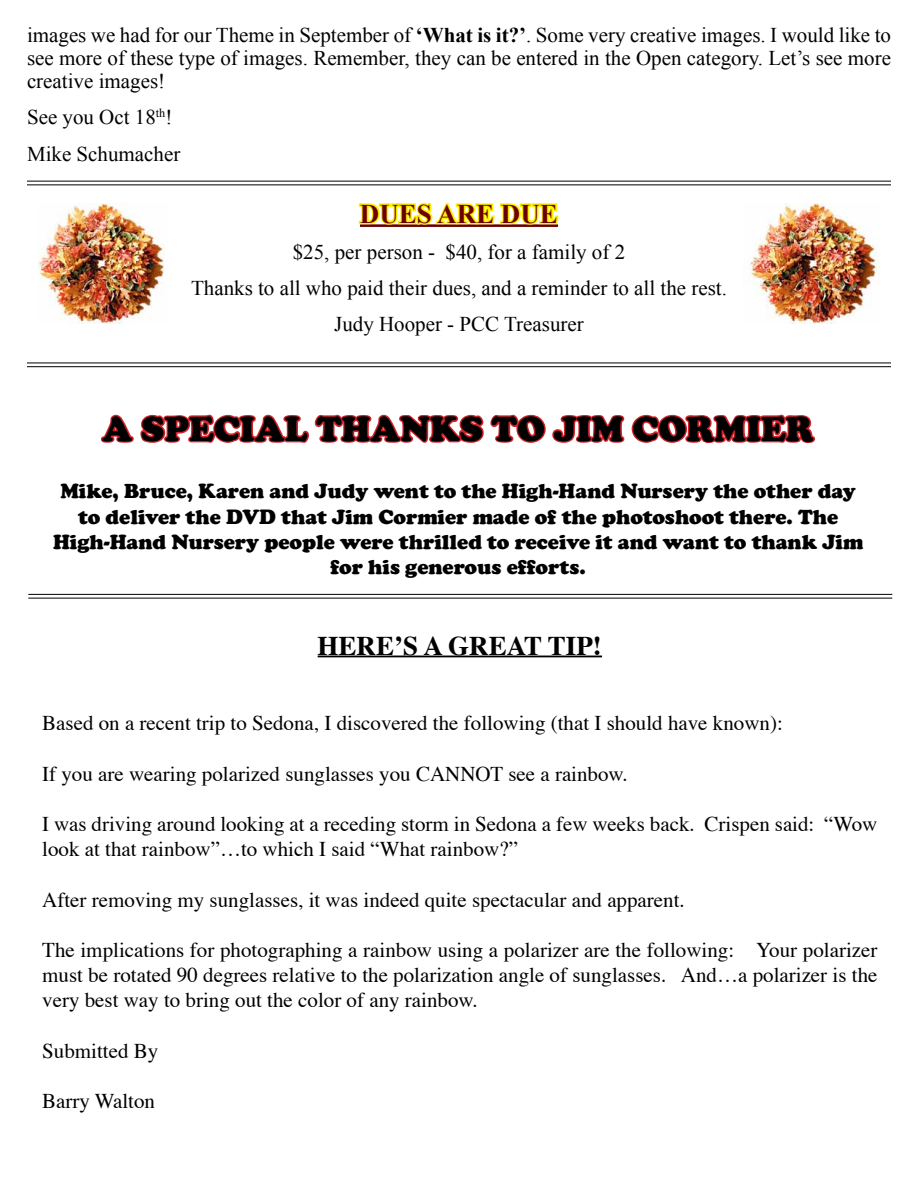
<style>
.page{position:relative;width:918px;height:1188px;background:#fff}
.page>*{position:absolute;margin:0;border:0;box-sizing:border-box;transform-origin:0 0}
.t1{font:900 36px "Cooper";color:#000}
.t2{font:700 27px "Times";color:#000}
.t3{font:700 27px "Times New Roman";color:#6a0000}
.t4{font:21px/25.2px "Times";color:#000}
.t5{font:21px/23.1px "Times New Roman";color:#000;text-align:justify}
.t6{font:900 21px/25.2px "Cooper";color:#000;text-align:center}
.s1{font-weight:700}
</style>
<div class="page">
<hr style="left:27px;top:181px;width:864px;height:1px;background:#000">
<hr style="left:27px;top:184px;width:864px;height:1px;background:#000">
<hr style="left:27px;top:363px;width:864px;height:1px;background:#000">
<hr style="left:27px;top:366px;width:864px;height:1px;background:#000">
<svg style="left:358px;top:202px;width:201px;height:25px"></svg>
<img style="left:38px;top:204px;width:126px;height:120px">
<img style="left:749px;top:204px;width:130px;height:120px">
<svg style="left:101px;top:414px;width:715px;height:29px"></svg>
<hr style="left:318px;top:656px;width:284px;height:1px;background:#000">
<hr style="left:28px;top:594px;width:864px;height:1px;background:#000">
<hr style="left:28px;top:598px;width:864px;height:1px;background:#000">
<p class="t5" style="left:27px;top:23px;width:866px">images we had for our Theme in September of <span class="s1">‘What is it?’</span>. Some very creative images. I would like to see more of these type of images. Remember, they can be entered in the Open category. Let’s see more creative images!</p>
<p class="t5" style="left:27px;top:99px;width:155px;line-height:36.6px">See you Oct 18<sup>th</sup>!<br>Mike Schumacher</p>
<p class="t3" style="left:360px;top:198px;width:200px">DUES ARE DUE</p>
<p class="t5" style="left:191px;top:233px;width:538px;line-height:36px;text-align:center">$25, per person - $40, for a family of 2<br>Thanks to all who paid their dues, and a reminder to all the rest.<br>Judy Hooper - PCC Treasurer</p>
<h1 class="t1" style="left:102px;top:408px;width:713px">A SPECIAL THANKS TO JIM CORMIER</h1>
<p class="t6" style="left:53px;top:479px;width:812px">Mike, Bruce, Karen and Judy went to the High-Hand Nursery the other day to deliver the DVD that Jim Cormier made of the photoshoot there. The High-Hand Nursery people were thrilled to receive it and want to thank Jim for his generous efforts.</p>
<p class="t2" style="left:318px;top:620px;width:286px">HERE’S A GREAT TIP!</p>
<p class="t4" style="left:42px;top:709px;width:742px">Based on a recent trip to Sedona, I discovered the following (that I should have known):</p>
<p class="t4" style="left:42px;top:759px;width:587px">If you are wearing polarized sunglasses you CANNOT see a rainbow.</p>
<p class="t4" style="left:42px;top:810px;width:837px">I was driving around looking at a receding storm in Sedona a few weeks back. Crispen said: “Wow look at that rainbow”…to which I said “What rainbow?”</p>
<p class="t4" style="left:42px;top:885px;width:644px">After removing my sunglasses, it was indeed quite spectacular and apparent.</p>
<p class="t4" style="left:42px;top:936px;width:837px;text-align:justify">The implications for photographing a rainbow using a polarizer are the following: Your polarizer must be rotated 90 degrees relative to the polarization angle of sunglasses. And…a polarizer is the very best way to bring out the color of any rainbow.</p>
<p class="t4" style="left:42px;top:1036px;width:118px">Submitted By</p>
<p class="t4" style="left:42px;top:1087px;width:114px">Barry Walton</p>
</div>
